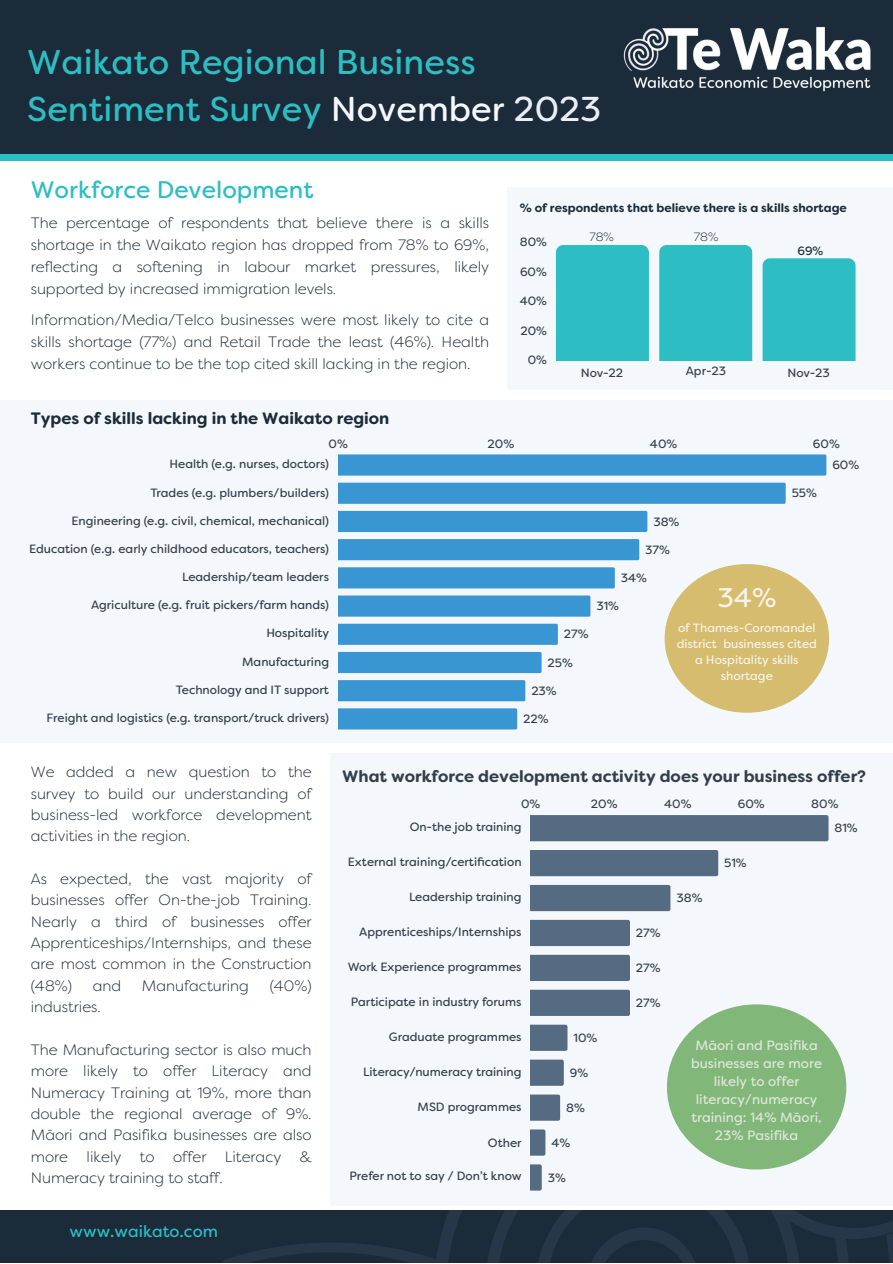
<style>
.page{position:relative;width:893px;height:1264px;background:#fff}
.page>*{position:absolute;margin:0;border:0;box-sizing:border-box;transform-origin:0 0}
.t1{font:34.5px/47.2px "Filson Soft";color:#2cbec3}
.t2{font:27px "Filson Soft";color:#f8f4e9}
.t3{font:24px "Filson Soft";color:#2cbec3}
.t4{font:700 16.5px "Filson Soft";color:#333f48}
.t5{font:700 16.5px "Filson Soft";color:#1c2b39}
.t6{font:16.5px "Filson Soft";color:#2cbec3}
.t7{font:300 15px/21.3px "Filson Soft";color:#1c2b39;text-align:justify}
.t8{font:13.5px/18px "Filson Soft";color:#dee7d9;text-align:center}
.t9{font:12px "Filson Soft";color:#333f48}
.t10{font:12px/16px "Filson Soft";color:#f8f4e9;text-align:center}
.t11{font:700 12px "Filson Soft";color:#1c2b39}
.t12{font:300 12px "Filson Soft";color:#1c2b39}
.t13{font:12px "Filson Soft";color:#1c2b39}
.s1{color:#f4f7fc}
.s2{color:#e9eff8}
</style>
<div class="page">
<div style="left:330px;top:753px;width:562px;height:452px;background:#f4f7fc"></div>
<div style="left:530px;top:815px;width:298px;height:26px;background:#546b82"></div>
<div style="left:530px;top:850px;width:188px;height:26px;background:#546b82"></div>
<svg style="left:530px;top:1059px;width:33px;height:26px"></svg>
<div style="left:530px;top:885px;width:140px;height:26px;background:#546b82"></div>
<div style="left:530px;top:919px;width:100px;height:27px;background:#546b82"></div>
<svg style="left:530px;top:1024px;width:37px;height:26px"></svg>
<div style="left:530px;top:954px;width:100px;height:27px;background:#546b82"></div>
<svg style="left:530px;top:1094px;width:30px;height:26px"></svg>
<div style="left:530px;top:989px;width:100px;height:26px;background:#546b82"></div>
<svg style="left:530px;top:1164px;width:11px;height:26px"></svg>
<svg style="left:530px;top:1129px;width:15px;height:26px"></svg>
<div style="left:0;top:400px;width:892px;height:342px;background:#f4f7fc"></div>
<div style="left:338px;top:454px;width:488px;height:21px;background:#3a96d2"></div>
<svg style="left:338px;top:482px;width:447px;height:22px;background:#4199d3"></svg>
<svg style="left:338px;top:623px;width:220px;height:22px;background:#4199d3"></svg>
<div style="left:338px;top:539px;width:301px;height:21px;background:#3a96d2"></div>
<div style="left:338px;top:595px;width:252px;height:21px;background:#3a96d2"></div>
<div style="left:338px;top:708px;width:179px;height:21px;background:#3a96d2"></div>
<div style="left:338px;top:652px;width:203px;height:21px;background:#3a96d2"></div>
<div style="left:338px;top:511px;width:309px;height:21px;background:#3a96d2"></div>
<div style="left:338px;top:567px;width:276px;height:21px;background:#3a96d2"></div>
<div style="left:338px;top:680px;width:187px;height:21px;background:#3a96d2"></div>
<div style="left:664px;top:564px;width:165px;height:148px;background:#d6bc6e;border-radius:50%"></div>
<div style="left:0;top:1210px;width:892px;height:52px;background:#1c2b39"></div>
<svg style="left:224px;top:1210px;width:668px;height:52px"></svg>
<div style="left:0;top:0;width:892px;height:155px;background:#1c2b39"></div>
<img style="left:623px;top:27px;width:246px;height:65px">
<div style="left:0;top:154px;width:892px;height:7px;background:#2cbec3"></div>
<div style="left:507px;top:187px;width:385px;height:202px;background:#f4f7fc"></div>
<div style="left:556px;top:245px;width:93px;height:115px;background:#2cbec3"></div>
<div style="left:659px;top:245px;width:93px;height:115px;background:#2cbec3"></div>
<div style="left:762px;top:258px;width:93px;height:102px;background:#2cbec3"></div>
<div style="left:666px;top:1004px;width:180px;height:165px;background:#82b77a;border-radius:50%"></div>
<p class="t1" style="left:27px;top:41px;width:575px">Waikato Regional Business<br>Sentiment Survey <span class="s1">November</span> <span class="s2">2023</span></p>
<p class="t3" style="left:31px;top:181px;width:284px">Workforce Development</p>
<p class="t7" style="left:31px;top:213px;width:460px;line-height:22px">The percentage of respondents that believe there is a skills shortage in the Waikato region has dropped from 78% to 69%, reflecting a softening in labour market pressures, likely supported by increased immigration levels.</p>
<p class="t7" style="left:31px;top:310px;width:460px;line-height:22px">Information/Media/Telco businesses were most likely to cite a skills shortage (77%) and Retail Trade the least (46%). Health workers continue to be the top cited skill lacking in the region.</p>
<p class="t5" style="left:31px;top:412px;width:360px">Types of skills lacking in the Waikato region</p>
<p class="t11" style="left:519px;top:203px;width:329px">% of respondents that believe there is a skills shortage</p>
<p class="t12" style="left:589px;top:232px;width:26px">78%</p>
<p class="t13" style="left:797px;top:246px;width:27px">69%</p>
<p class="t12" style="left:693px;top:232px;width:26px">78%</p>
<p class="t9" style="left:520px;top:237px;width:29px">80%</p>
<p class="t9" style="left:520px;top:267px;width:28px">60%</p>
<p class="t9" style="left:519px;top:296px;width:29px">40%</p>
<p class="t9" style="left:520px;top:326px;width:28px">20%</p>
<p class="t9" style="left:527px;top:356px;width:21px">0%</p>
<p class="t9" style="left:581px;top:368px;width:44px">Nov-22</p>
<p class="t9" style="left:685px;top:366px;width:42px">Apr-23</p>
<p class="t9" style="left:787px;top:368px;width:44px">Nov-23</p>
<p class="t9" style="left:328px;top:439px;width:21px">0%</p>
<p class="t9" style="left:487px;top:439px;width:28px">20%</p>
<p class="t9" style="left:650px;top:439px;width:29px">40%</p>
<p class="t9" style="left:812px;top:439px;width:28px">60%</p>
<p class="t9" style="left:170px;top:459px;width:161px">Health (e.g. nurses, doctors)</p>
<p class="t9" style="left:832px;top:460px;width:28px">60%</p>
<p class="t9" style="left:150px;top:488px;width:180px">Trades (e.g. plumbers/builders)</p>
<p class="t9" style="left:791px;top:488px;width:27px">55%</p>
<p class="t9" style="left:71px;top:516px;width:259px">Engineering (e.g. civil, chemical, mechanical)</p>
<p class="t9" style="left:653px;top:517px;width:28px">38%</p>
<p class="t9" style="left:29px;top:544px;width:301px">Education (e.g. early childhood educators, teachers)</p>
<p class="t9" style="left:645px;top:545px;width:26px">37%</p>
<p class="t9" style="left:182px;top:572px;width:148px">Leadership/team leaders</p>
<p class="t9" style="left:620px;top:573px;width:28px">34%</p>
<p class="t9" style="left:91px;top:600px;width:239px">Agriculture (e.g. fruit pickers/farm hands)</p>
<p class="t9" style="left:596px;top:601px;width:24px">31%</p>
<p class="t9" style="left:266px;top:628px;width:64px">Hospitality</p>
<p class="t9" style="left:564px;top:629px;width:26px">27%</p>
<p class="t9" style="left:242px;top:657px;width:88px">Manufacturing</p>
<p class="t9" style="left:547px;top:658px;width:27px">25%</p>
<p class="t9" style="left:176px;top:685px;width:155px">Technology and IT support</p>
<p class="t9" style="left:531px;top:686px;width:27px">23%</p>
<p class="t9" style="left:47px;top:713px;width:284px">Freight and logistics (e.g. transport/truck drivers)</p>
<p class="t9" style="left:523px;top:714px;width:27px">22%</p>
<p class="t2" style="left:717px;top:587px;width:60px">34%</p>
<p class="t10" style="left:676px;top:621px;width:142px">of Thames-Coromandel district businesses cited a Hospitality skills shortage</p>
<p class="t7" style="left:31px;top:762px;width:282px">We added a new question to the survey to build our understanding of business-led workforce development activities in the region.</p>
<p class="t7" style="left:31px;top:869px;width:282px">As expected, the vast majority of businesses offer On-the-job Training.<br>Nearly a third of businesses offer Apprenticeships/Internships, and these are most common in the Construction (48%)</p>
<p class="t7" style="left:93px;top:976px;width:30px">and</p>
<p class="t7" style="left:142px;top:976px;width:108px">Manufacturing</p>
<p class="t7" style="left:270px;top:976px;width:43px">(40%)</p>
<p class="t7" style="left:31px;top:997px;width:72px">industries.</p>
<p class="t7" style="left:31px;top:1040px;width:282px">The Manufacturing sector is also much more likely to offer Literacy and Numeracy Training at 19%, more than double the regional average of 9%.<br>Māori and Pasifika businesses are also more likely to offer Literacy &amp; Numeracy training to staff.</p>
<p class="t6" style="left:70px;top:1224px;width:150px">www.waikato.com</p>
<p class="t4" style="left:342px;top:770px;width:525px">What workforce development activity does your business offer?</p>
<p class="t9" style="left:521px;top:799px;width:21px">0%</p>
<p class="t9" style="left:591px;top:799px;width:28px">20%</p>
<p class="t9" style="left:664px;top:799px;width:29px">40%</p>
<p class="t9" style="left:737px;top:799px;width:28px">60%</p>
<p class="t9" style="left:811px;top:799px;width:29px">80%</p>
<p class="t9" style="left:409px;top:822px;width:113px">On-the job training</p>
<p class="t9" style="left:834px;top:823px;width:25px">81%</p>
<p class="t9" style="left:348px;top:857px;width:175px">External training/certification</p>
<p class="t9" style="left:724px;top:858px;width:24px">51%</p>
<p class="t9" style="left:409px;top:892px;width:114px">Leadership training</p>
<p class="t9" style="left:676px;top:893px;width:27px">38%</p>
<p class="t9" style="left:359px;top:927px;width:164px">Apprenticeships/Internships</p>
<p class="t9" style="left:636px;top:928px;width:26px">27%</p>
<p class="t9" style="left:348px;top:962px;width:175px">Work Experience programmes</p>
<p class="t9" style="left:636px;top:963px;width:26px">27%</p>
<p class="t9" style="left:351px;top:997px;width:172px">Participate in industry forums</p>
<p class="t9" style="left:636px;top:998px;width:26px">27%</p>
<p class="t9" style="left:389px;top:1031px;width:134px">Graduate programmes</p>
<p class="t9" style="left:573px;top:1033px;width:25px">10%</p>
<p class="t9" style="left:363px;top:1066px;width:160px">Literacy/numeracy training</p>
<p class="t9" style="left:569px;top:1068px;width:20px">9%</p>
<p class="t9" style="left:417px;top:1101px;width:105px">MSD programmes</p>
<p class="t9" style="left:566px;top:1103px;width:20px">8%</p>
<p class="t9" style="left:488px;top:1138px;width:35px">Other</p>
<p class="t9" style="left:551px;top:1138px;width:20px">4%</p>
<p class="t9" style="left:349px;top:1171px;width:173px">Prefer not to say / Don’t know</p>
<p class="t9" style="left:547px;top:1172px;width:20px">3%</p>
<p class="t8" style="left:691px;top:1037px;width:133px">Māori and Pasifika businesses are more likely to offer literacy/numeracy training: 14% Māori,<br>23% Pasifika</p>
</div>
